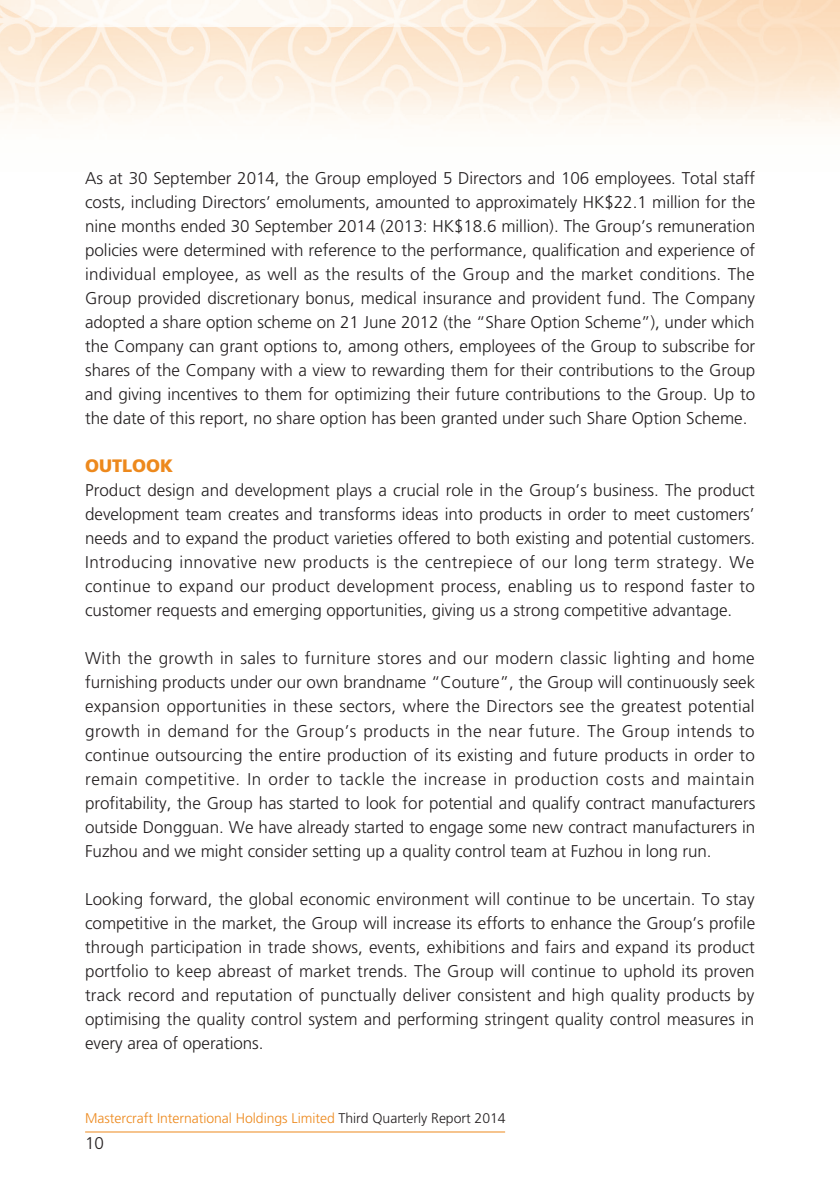
<style>
.page{position:relative;width:840px;height:1191px;background:#fff}
.page>*{position:absolute;margin:0;border:0;box-sizing:border-box;transform-origin:0 0}
.t1{font:900 18px "Frutiger LT Std";color:#ed891d}
.t2{font:300 17px/24px "Frutiger LT Std";letter-spacing:-.005em;color:#231f20;text-align:justify}
.t3{font:300 14px "Frutiger LT Std";letter-spacing:-.005em;color:#ed891d}
.s1{color:#231f20}
</style>
<div class="page">
<img style="left:839px;top:0;width:1px;height:126px">
<img style="left:0;top:0;width:839px;height:1133px">
<hr style="left:85px;top:1131px;width:420px;height:1px;background:#ed891d">
<p class="t2" style="left:85px;top:167px;width:671px">As at 30 September 2014, the Group employed 5 Directors and 106 employees. Total staff costs, including Directors’ emoluments, amounted to approximately HK$22.1 million for the nine months ended 30 September 2014 (2013: HK$18.6 million). The Group’s remuneration policies were determined with reference to the performance, qualification and experience of individual employee, as well as the results of the Group and the market conditions. The Group provided discretionary bonus, medical insurance and provident fund. The Company adopted a share option scheme on 21 June 2012 (the “Share Option Scheme”), under which the Company can grant options to, among others, employees of the Group to subscribe for shares of the Company with a view to rewarding them for their contributions to the Group and giving incentives to them for optimizing their future contributions to the Group. Up to the date of this report, no share option has been granted under such Share Option Scheme.</p>
<p class="t1" style="left:85px;top:455px;width:27px">OUTLOO</p>
<p class="t1" style="left:160px;top:455px;width:14px">K</p>
<p class="t2" style="left:85px;top:479px;width:671px">Product design and development plays a crucial role in the Group’s business. The product development team creates and transforms ideas into products in order to meet customers’ needs and to expand the product varieties offered to both existing and potential customers.<br>Introducing innovative new products is the centrepiece of our long term strategy. We continue to expand our product development process, enabling us to respond faster to customer requests and emerging opportunities, giving us a strong competitive advantage.</p>
<p class="t2" style="left:85px;top:647px;width:671px">With the growth in sales to furniture stores and our modern classic lighting and home furnishing products under our own brandname “Couture”, the Group will continuously seek expansion opportunities in these sectors, where the Directors see the greatest potential growth in demand for the Group’s products in the near future. The Group intends to continue outsourcing the entire production of its existing and future products in order to remain competitive. In order to tackle the increase in production costs and maintain profitability, the Group has started to look for potential and qualify contract manufacturers outside Dongguan. We have already started to engage some new contract manufacturers in Fuzhou and we might consider setting up a quality control team at Fuzhou in long run.</p>
<p class="t2" style="left:85px;top:887px;width:671px">Looking forward, the global economic environment will continue to be uncertain. To stay competitive in the market, the Group will increase its efforts to enhance the Group’s profile through participation in trade shows, events, exhibitions and fairs and expand its product portfolio to keep abreast of market trends. The Group will continue to uphold its proven track record and reputation of punctually deliver consistent and high quality products by optimising the quality control system and performing stringent quality control measures in every area of operations.</p>
<p class="t3" style="left:85px;top:1110px;width:422px">Mastercraft International Holdings Limited <span class="s1">Third Quarterly Report 2014</span></p>
<p class="t2" style="left:85px;top:1131px;width:20px">10</p>
</div>
